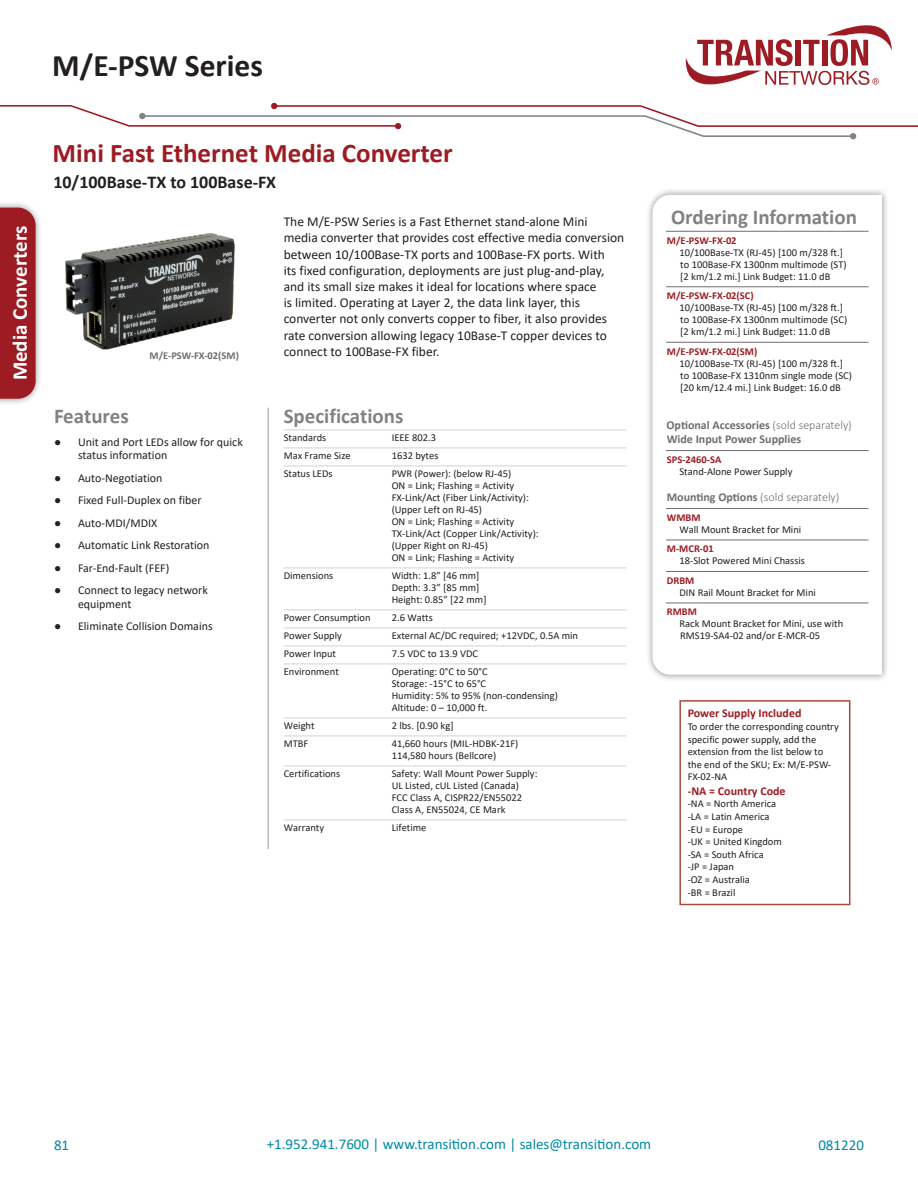
<style>
.page{position:relative;width:918px;height:1188px;background:#fff}
.page>*{position:absolute;margin:0;border:0;box-sizing:border-box;transform-origin:0 0}
._2020_Page_Title{font:700 31.5px "Calibri";color:#231f20}
._2020_Red_Title_Desc{font:700 27px "Calibri";color:#9d1c23}
._2020_Ordering_Info{font:700 21px "Calibri";color:#808285}
.t1{font:700 21px "Calibri";color:#fff}
._2020_Black_Title_Pr{font:700 18px "Calibri";color:#231f20}
.t2{font:15px "Calibri";color:#008aa3}
._2020_Paragraph_Desc{font:13.5px/16.2px "Calibri";color:#231f20}
.t3{font:12px/13.5px "Calibri";color:#231f20}
._2020_Optional_Acces{font:700 12px "Calibri";color:#716c71}
._2020_Power_Supply{font:700 12px "Calibri";color:#9d1c23}
._2020_Optional_Acces-2{font:300 12px "Calibri";color:#716c71}
._2020_Specs_Body{font:10.5px/12px "Calibri";color:#231f20}
._2020_SKU_descriptio{font:10.5px/12px "Calibri";color:#231f20}
._2020_Power_Supply-2{font:10.5px/12.6px "Calibri";color:#231f20}
._2020_SKU_Title{font:700 10.5px "Calibri";color:#9d1c23}
._2020_Image_Descript{font:700 10.5px "Calibri";color:#716c71}
.s1{font-weight:300}
.s2{font-weight:700}
</style>
<div class="page">
<div style="left:646px;top:188px;width:243px;height:494px;background:#231f20;opacity:.48"></div>
<svg style="left:652px;top:195px;width:230px;height:480px"></svg>
<hr style="left:666px;top:231px;width:202px;height:1px;background:#716c71">
<hr style="left:666px;top:286px;width:202px;height:1px;background:#716c71">
<hr style="left:666px;top:342px;width:202px;height:1px;background:#716c71">
<hr style="left:666px;top:450px;width:202px;height:1px;background:#716c71">
<hr style="left:666px;top:508px;width:202px;height:1px;background:#716c71">
<hr style="left:666px;top:540px;width:202px;height:1px;background:#716c71">
<hr style="left:666px;top:571px;width:202px;height:1px;background:#716c71">
<hr style="left:666px;top:603px;width:202px;height:1px;background:#716c71">
<svg style="left:685px;top:25px;width:207px;height:60px"></svg>
<svg style="left:0;top:103px;width:918px;height:36px"></svg>
<div style="left:0;top:201px;width:43px;height:205px;background:#231f20;opacity:.48"></div>
<div style="left:0;top:208px;width:36px;height:191px;background:#9d1c23"></div>
<img style="left:65px;top:233px;width:170px;height:117px">
<hr style="left:284px;top:429px;width:342px;height:2px;background:#e0e1e0">
<hr style="left:284px;top:447px;width:342px;height:2px;background:#e0e1e0">
<hr style="left:284px;top:465px;width:342px;height:2px;background:#e0e1e0">
<hr style="left:284px;top:567px;width:342px;height:2px;background:#e0e1e0">
<hr style="left:284px;top:609px;width:342px;height:2px;background:#e0e1e0">
<hr style="left:284px;top:627px;width:342px;height:2px;background:#e0e1e0">
<hr style="left:284px;top:645px;width:342px;height:2px;background:#e0e1e0">
<hr style="left:284px;top:663px;width:342px;height:2px;background:#e0e1e0">
<hr style="left:284px;top:717px;width:342px;height:2px;background:#e0e1e0">
<hr style="left:284px;top:735px;width:342px;height:2px;background:#e0e1e0">
<hr style="left:284px;top:765px;width:342px;height:2px;background:#e0e1e0">
<hr style="left:284px;top:819px;width:342px;height:2px;background:#e0e1e0">
<hr style="left:267px;top:408px;width:2px;height:441px;background:#bcbdc0">
<div style="left:679px;top:700px;width:171px;height:205px;border:2px solid #ad493c"></div>
<h3 class="t1" style="left:5px;top:380px;width:156px;rotate:-90deg">Media Converters</h3>
<p class="_2020_Page_Title" style="left:52px;top:43px;width:212px">M/E-PSW Series</p>
<p class="_2020_Red_Title_Desc" style="left:53px;top:134px;width:402px">Mini Fast Ethernet Media Converter</p>
<p class="_2020_Black_Title_Pr" style="left:53px;top:170px;width:224px">10/100Base-TX to 100Base-FX</p>
<p class="_2020_Image_Descript" style="left:150px;top:348px;width:91px">M/E-PSW-FX-02(SM)</p>
<p class="_2020_Ordering_Info" style="left:54px;top:401px;width:76px">Features</p>
<p class="t3" style="left:78px;top:435px;width:166px;text-indent:-24px">● Unit and Port LEDs allow for quick status information</p>
<p class="t3" style="left:54px;top:471px;width:110px">● Auto-Negotiation</p>
<p class="t3" style="left:54px;top:493px;width:149px">● Fixed Full-Duplex on fiber</p>
<p class="t3" style="left:54px;top:516px;width:105px">● Auto-MDI/MDIX</p>
<p class="t3" style="left:54px;top:538px;width:157px">● Automatic Link Restoration</p>
<p class="t3" style="left:54px;top:561px;width:117px">● Far-End-Fault (FEF)</p>
<p class="t3" style="left:78px;top:583px;width:131px;text-indent:-24px">● Connect to legacy network equipment</p>
<p class="t3" style="left:54px;top:619px;width:160px">● Eliminate Collision Domains</p>
<p class="_2020_Paragraph_Desc" style="left:284px;top:213px;width:342px">The M/E-PSW Series is a Fast Ethernet stand-alone Mini media converter that provides cost effective media conversion between 10/100Base-TX ports and 100Base-FX ports. With<br>its fixed configuration, deployments are just plug-and-play, and its small size makes it ideal for locations where space<br>is limited. Operating at Layer 2, the data link layer, this converter not only converts copper to fiber, it also provides rate conversion allowing legacy 10Base-T copper devices to connect to 100Base-FX fiber.</p>
<p class="_2020_Ordering_Info" style="left:284px;top:401px;width:121px">Specifications</p>
<p class="_2020_Specs_Body" style="left:284px;top:431px;width:44px">Standards</p>
<p class="_2020_Specs_Body" style="left:392px;top:431px;width:46px">IEEE 802.3</p>
<p class="_2020_Specs_Body" style="left:284px;top:449px;width:69px">Max Frame Size</p>
<p class="_2020_Specs_Body" style="left:392px;top:449px;width:48px">1632 bytes</p>
<p class="_2020_Specs_Body" style="left:284px;top:467px;width:50px">Status LEDs</p>
<p class="_2020_Specs_Body" style="left:392px;top:467px;width:148px">PWR (Power): (below RJ-45)<br>ON = Link; Flashing = Activity<br>FX-Link/Act (Fiber Link/Activity): (Upper Left on RJ-45)<br>ON = Link; Flashing = Activity<br>TX-Link/Act (Copper Link/Activity): (Upper Right on RJ-45)<br>ON = Link; Flashing = Activity</p>
<p class="_2020_Specs_Body" style="left:284px;top:569px;width:51px">Dimensions</p>
<p class="_2020_Specs_Body" style="left:392px;top:569px;width:96px">Width: 1.8” [46 mm]<br>Depth: 3.3” [85 mm]<br>Height: 0.85” [22 mm]</p>
<p class="_2020_Specs_Body" style="left:284px;top:611px;width:88px">Power Consumption</p>
<p class="_2020_Specs_Body" style="left:392px;top:611px;width:43px">2.6 Watts</p>
<p class="_2020_Specs_Body" style="left:284px;top:629px;width:60px">Power Supply</p>
<p class="_2020_Specs_Body" style="left:392px;top:629px;width:188px">External AC/DC required; +12VDC, 0.5A min</p>
<p class="_2020_Specs_Body" style="left:284px;top:647px;width:54px">Power Input</p>
<p class="_2020_Specs_Body" style="left:392px;top:647px;width:88px">7.5 VDC to 13.9 VDC</p>
<p class="_2020_Specs_Body" style="left:284px;top:665px;width:57px">Environment</p>
<p class="_2020_Specs_Body" style="left:392px;top:665px;width:168px">Operating: 0°C to 50°C<br>Storage: -15°C to 65°C<br>Humidity: 5% to 95% (non-condensing)<br>Altitude: 0 – 10,000 ft.</p>
<p class="_2020_Specs_Body" style="left:284px;top:719px;width:32px">Weight</p>
<p class="_2020_Specs_Body" style="left:392px;top:719px;width:63px">2 lbs. [0.90 kg]</p>
<p class="_2020_Specs_Body" style="left:284px;top:737px;width:26px">MTBF</p>
<p class="_2020_Specs_Body" style="left:392px;top:737px;width:128px">41,660 hours (MIL-HDBK-21F)<br>114,580 hours (Bellcore)</p>
<p class="_2020_Specs_Body" style="left:284px;top:767px;width:58px">Certifications</p>
<p class="_2020_Specs_Body" style="left:392px;top:767px;width:147px">Safety: Wall Mount Power Supply:<br>UL Listed, cUL Listed (Canada)<br>FCC Class A, CISPR22/EN55022<br>Class A, EN55024, CE Mark</p>
<p class="_2020_Specs_Body" style="left:284px;top:821px;width:42px">Warranty</p>
<p class="_2020_Specs_Body" style="left:392px;top:821px;width:36px">Lifetime</p>
<p class="_2020_Ordering_Info" style="left:671px;top:202px;width:187px">Ordering Information</p>
<p class="_2020_SKU_Title" style="left:667px;top:233px;width:71px">M/E-PSW-FX-02</p>
<p class="_2020_SKU_descriptio" style="left:680px;top:246px;width:169px">10/100Base-TX (RJ-45) [100 m/328 ft.] to 100Base-FX 1300nm multimode (ST) [2 km/1.2 mi.] Link Budget: 11.0 dB</p>
<p class="_2020_SKU_Title" style="left:667px;top:288px;width:88px">M/E-PSW-FX-02(SC)</p>
<p class="_2020_SKU_descriptio" style="left:680px;top:301px;width:169px">10/100Base-TX (RJ-45) [100 m/328 ft.] to 100Base-FX 1300nm multimode (SC) [2 km/1.2 mi.] Link Budget: 11.0 dB</p>
<p class="_2020_SKU_Title" style="left:667px;top:344px;width:92px">M/E-PSW-FX-02(SM)</p>
<p class="_2020_SKU_descriptio" style="left:680px;top:357px;width:174px">10/100Base-TX (RJ-45) [100 m/328 ft.] to 100Base-FX 1310nm single mode (SC) [20 km/12.4 mi.] Link Budget: 16.0 dB</p>
<p class="_2020_Optional_Acces" style="left:667px;top:416px;width:187px">Optional Accessories <span class="s1">(sold separately)</span></p>
<p class="_2020_Optional_Acces" style="left:667px;top:431px;width:136px">Wide Input Power Supplies</p>
<p class="_2020_SKU_Title" style="left:667px;top:452px;width:56px">SPS-2460-SA</p>
<p class="_2020_SKU_descriptio" style="left:680px;top:465px;width:114px">Stand-Alone Power Supply</p>
<p class="_2020_Optional_Acces-2" style="left:667px;top:490px;width:174px"><span class="s2">Mounting Options</span> (sold separately)</p>
<p class="_2020_SKU_Title" style="left:667px;top:510px;width:35px">WMBM</p>
<p class="_2020_SKU_descriptio" style="left:680px;top:523px;width:123px">Wall Mount Bracket for Mini</p>
<p class="_2020_SKU_Title" style="left:667px;top:541px;width:48px">M-MCR-01</p>
<p class="_2020_SKU_descriptio" style="left:680px;top:554px;width:127px">18-Slot Powered Mini Chassis</p>
<p class="_2020_SKU_Title" style="left:667px;top:573px;width:29px">DRBM</p>
<p class="_2020_SKU_descriptio" style="left:680px;top:586px;width:138px">DIN Rail Mount Bracket for Mini</p>
<p class="_2020_SKU_Title" style="left:667px;top:604px;width:32px">RMBM</p>
<p class="_2020_SKU_descriptio" style="left:680px;top:617px;width:165px">Rack Mount Bracket for Mini, use with<br>RMS19-SA4-02 and/or E-MCR-05</p>
<p class="_2020_Power_Supply" style="left:688px;top:705px;width:115px">Power Supply Included</p>
<p class="_2020_Power_Supply-2" style="left:688px;top:720px;width:153px">To order the corresponding country specific power supply, add the extension from the list below to the end of the SKU; Ex: M/E-PSW-<br>FX-02-NA</p>
<p class="_2020_Power_Supply" style="left:688px;top:782px;width:99px">-NA = Country Code</p>
<p class="_2020_Power_Supply-2" style="left:688px;top:797px;width:90px">-NA = North America</p>
<p class="_2020_Power_Supply-2" style="left:688px;top:810px;width:83px">-LA = Latin America</p>
<p class="_2020_Power_Supply-2" style="left:688px;top:823px;width:57px">-EU = Europe</p>
<p class="_2020_Power_Supply-2" style="left:688px;top:835px;width:96px">-UK = United Kingdom</p>
<p class="_2020_Power_Supply-2" style="left:688px;top:848px;width:78px">-SA = South Africa</p>
<p class="_2020_Power_Supply-2" style="left:688px;top:860px;width:48px">-JP = Japan</p>
<p class="_2020_Power_Supply-2" style="left:688px;top:873px;width:64px">-OZ = Australia</p>
<p class="_2020_Power_Supply-2" style="left:688px;top:886px;width:49px">-BR = Brazil</p>
<h3 class="t2" style="left:54px;top:1135px;width:17px">81</h3>
<h3 class="t2" style="left:267px;top:1133px;width:386px">+1.952.941.7600 | www.transition.com | sales@transition.com</h3>
<h3 class="t2" style="left:818px;top:1134px;width:47px">081220</h3>
</div>
